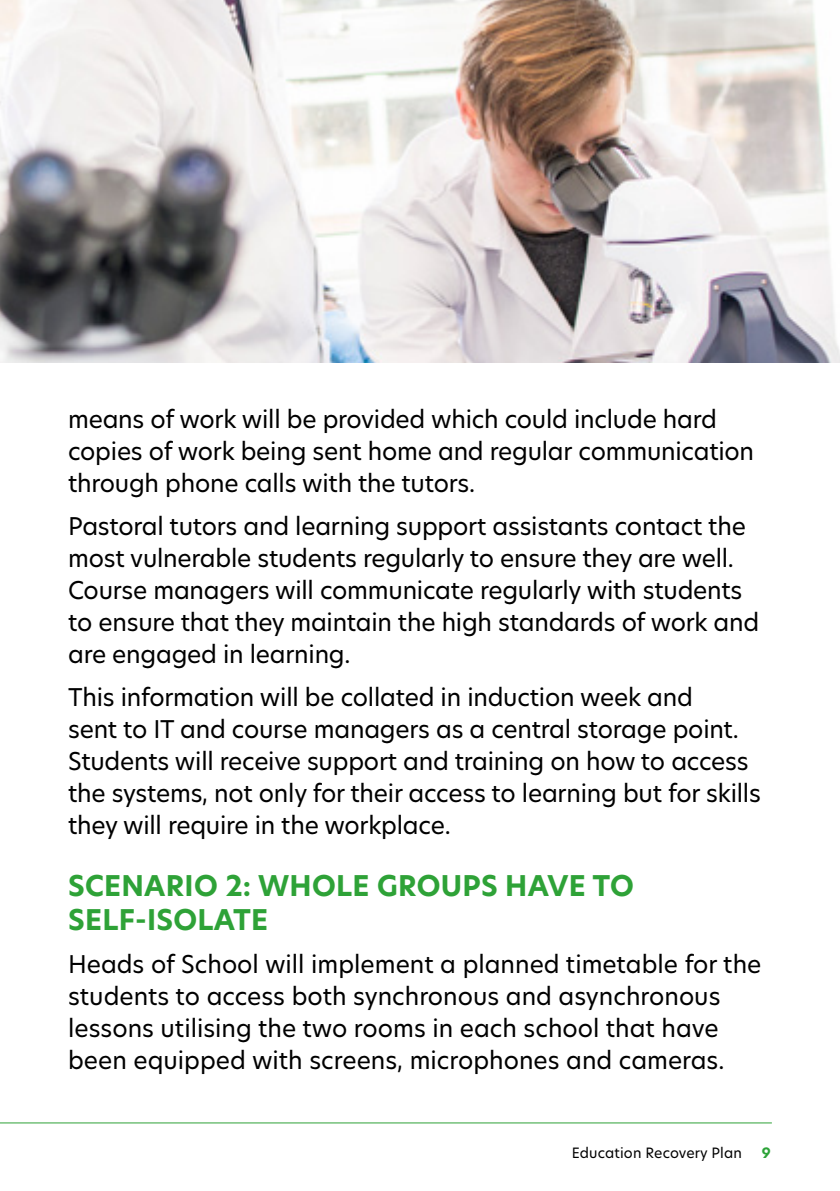
<style>
.page{position:relative;width:840px;height:1191px;background:#fff}
.page>*{position:absolute;margin:0;border:0;box-sizing:border-box;transform-origin:0 0}
.t1{font:700 28px/33.6px "Hero New";letter-spacing:.01em;color:#2ea237}
.t2{font:24px/32px "Hero New";letter-spacing:-.01em;color:#000}
.t3{font:14px "Hero New";letter-spacing:.01em;color:#000}
.t4{font:700 14px "Hero New";color:#2ca338}
</style>
<div class="page">
<hr style="left:0;top:1122px;width:771px;height:1px;background:#2ea237">
<img style="left:1px;top:0;width:838px;height:363px">
<hr style="left:0;top:0;width:1px;height:363px;background:#3d195b">
<p class="t2" style="left:68px;top:402px;width:687px">means of work will be provided which could include hard copies of work being sent home and regular communication through phone calls with the tutors.</p>
<p class="t2" style="left:68px;top:509px;width:692px">Pastoral tutors and learning support assistants contact the most vulnerable students regularly to ensure they are well.<br>Course managers will communicate regularly with students to ensure that they maintain the high standards of work and are engaged in learning.</p>
<p class="t2" style="left:68px;top:681px;width:693px">This information will be collated in induction week and<br>sent to IT and course managers as a central storage point.<br>Students will receive support and training on how to access the systems, not only for their access to learning but for skills they will require in the workplace.</p>
<p class="t1" style="left:68px;top:869px;width:567px">SCENARIO 2: WHOLE GROUPS HAVE TO<br>SELF-ISOLATE</p>
<p class="t2" style="left:68px;top:948px;width:694px">Heads of School will implement a planned timetable for the students to access both synchronous and asynchronous lessons utilising the two rooms in each school that have been equipped with screens, microphones and cameras.</p>
<p class="t3" style="left:571px;top:1143px;width:171px">Education Recovery Plan</p>
<p class="t4" style="left:761px;top:1143px;width:11px">9</p>
</div>
